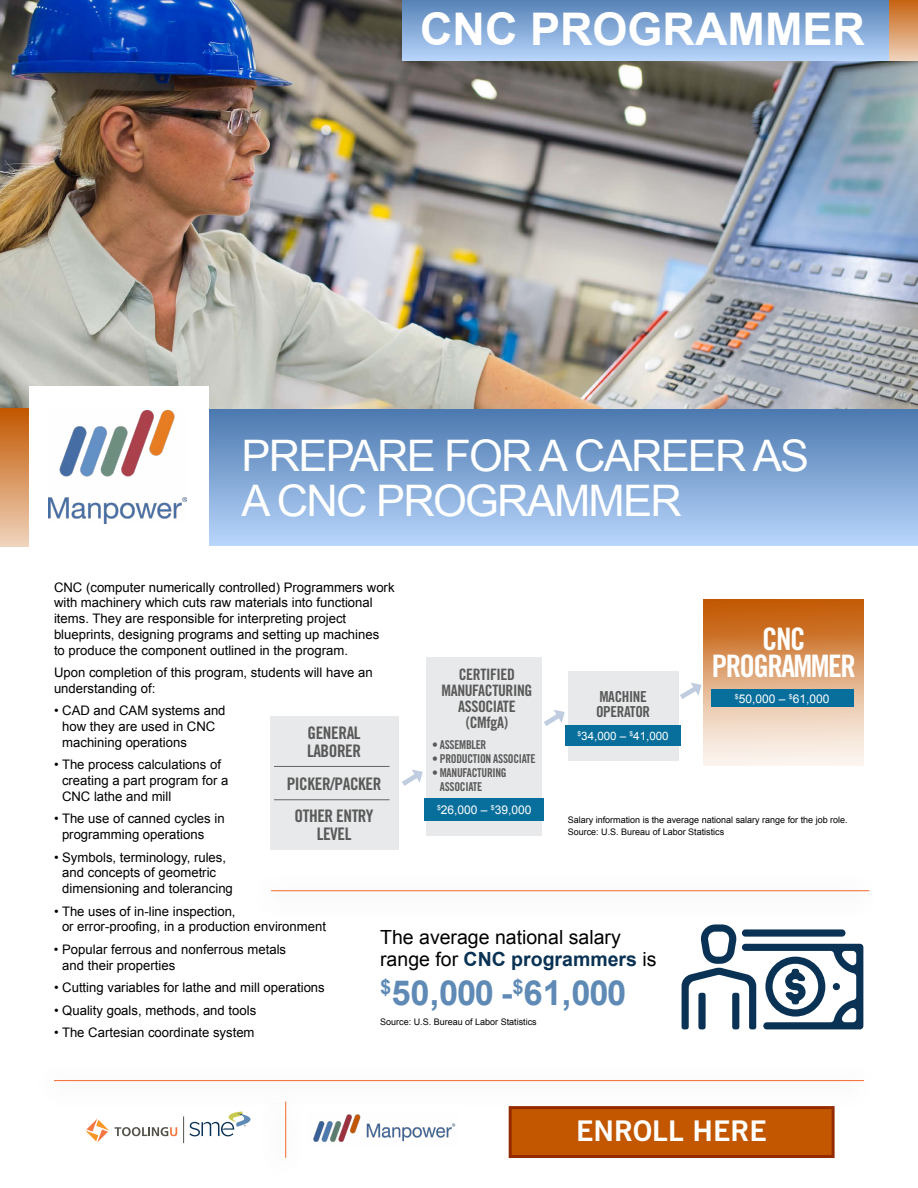
<style>
.page{position:relative;width:918px;height:1188px;background:#fff}
.page>*{position:absolute;margin:0;border:0;box-sizing:border-box;transform-origin:0 0}
.t1{font:700 45px "Arial";color:#fff}
.t2{font:43.5px/45px "Arial";letter-spacing:-.04em;color:#fff}
.t3{font:700 34.5px "Arial";letter-spacing:-.04em;color:#5e8ab5}
.t4{font:30.9px/27.2px "Trade Gothic LT Std Bd Cn 20";letter-spacing:-.05em;color:#fff;text-align:center}
.t5{font:28.5px "Trade Gothic LT Std Bd 2";color:#fff}
.t6{font:19.5px/22.5px "Arial";color:#000}
.t7{font:17.25px/18.1px "Trade Gothic LT Std Bd Cn 20";letter-spacing:-.025em;color:#595959}
.t8{font:15.75px/16.2px "Trade Gothic LT Std Bd Cn 20";letter-spacing:-.025em;color:#595959;text-align:center}
.t9{font:15.15px/15.6px "Trade Gothic LT Std Bd Cn 20";letter-spacing:-.025em;color:#595959}
.t10{font:13.2px/15.8px "Arial";color:#000}
.t11{font:12.15px/13.8px "Trade Gothic LT Std Bd Cn 20";letter-spacing:-.025em;color:#595959;scale:.95 1}
.t12{font:12px "Arial";color:#fff}
.t13{font:11.55px "Arial";color:#fff}
.t14{font:9px/12px "Arial";color:#000}
.s1{font-weight:700;color:#0a3254}
</style>
<div class="page">
<img style="left:0;top:0;width:918px;height:409px">
<div style="left:0;top:409px;width:918px;height:136px;background:linear-gradient(to bottom,#4c79af,#b8d5fb)"></div>
<div style="left:864px;top:0;width:54px;height:60px;background:linear-gradient(to bottom,#c66312,#eed0b8)"></div>
<div style="left:0;top:408px;width:32px;height:138px;background:linear-gradient(to bottom,#c25700,#efd3bb)"></div>
<div style="left:403px;top:0;width:486px;height:60px;background:linear-gradient(to bottom,#5682b6,#b5d3fa)"></div>
<hr style="left:54px;top:1080px;width:810px;height:1px;background:#f47844">
<hr style="left:271px;top:890px;width:598px;height:1px;background:#f47844">
<div style="left:509px;top:1106px;width:326px;height:52px;background:#c25700;border:3px solid #942b00"></div>
<div style="left:29px;top:386px;width:179px;height:188px;background:#fff"></div>
<img style="left:49px;top:411px;width:137px;height:113px">
<svg style="left:682px;top:924px;width:181px;height:105px"></svg>
<div style="left:742px;top:929px;width:103px;height:8px;background:#0a3254;border-radius:3px"></div>
<svg style="left:704px;top:600px;width:160px;height:165px;background:#dea97d"></svg>
<div style="left:568px;top:672px;width:111px;height:89px;background:#e8e9ea"></div>
<svg style="left:680px;top:682px;width:22px;height:17px"></svg>
<svg style="left:398px;top:769px;width:25px;height:21px"></svg>
<svg style="left:544px;top:710px;width:22px;height:21px"></svg>
<div style="left:270px;top:716px;width:128px;height:134px;background:#e8e9ea"></div>
<hr style="left:274px;top:766px;width:116px;height:1px;background:#636466">
<hr style="left:274px;top:799px;width:116px;height:1px;background:#636466">
<div style="left:711px;top:690px;width:143px;height:17px;background:#086e9b"></div>
<div style="left:566px;top:725px;width:115px;height:21px;background:#086e9b"></div>
<svg style="left:85px;top:1119px;width:24px;height:24px"></svg>
<svg style="left:115px;top:1127px;width:62px;height:9px"></svg>
<svg style="left:183px;top:1112px;width:67px;height:31px"></svg>
<hr style="left:285px;top:1102px;width:1px;height:56px;background:#f47844">
<img style="left:313px;top:1114px;width:143px;height:29px">
<div style="left:427px;top:658px;width:115px;height:178px;background:#e8e9ea"></div>
<div style="left:425px;top:798px;width:119px;height:22px;background:#086e9b"></div>
<h1 class="t1" style="left:420px;top:-1px;width:446px">CNC PROGRAMMER</h1>
<h2 class="t2" style="left:242px;top:433px;width:569px">PREPARE FOR A CAREER AS<br>A CNC PROGRAMMER</h2>
<p class="t10" style="left:54px;top:579px;width:342px">CNC (computer numerically controlled) Programmers work with machinery which cuts raw materials into functional items. They are responsible for interpreting project blueprints, designing programs and setting up machines<br>to produce the component outlined in the program.</p>
<p class="t10" style="left:54px;top:665px;width:320px">Upon completion of this program, students will have an understanding of:</p>
<p class="t10" style="left:62px;top:703px;width:165px;text-indent:-8px">• CAD and CAM systems and how they are used in CNC machining operations</p>
<p class="t10" style="left:62px;top:757px;width:168px;text-indent:-8px">• The process calculations of creating a part program for a<br>CNC lathe and mill</p>
<p class="t10" style="left:62px;top:811px;width:164px;text-indent:-8px">• The use of canned cycles in programming operations</p>
<p class="t10" style="left:62px;top:849px;width:172px;text-indent:-8px">• Symbols, terminology, rules, and concepts of geometric dimensioning and tolerancing</p>
<p class="t10" style="left:62px;top:903px;width:266px;text-indent:-8px">• The uses of in-line inspection,<br>or error-proofing, in a production environment</p>
<p class="t10" style="left:62px;top:941px;width:225px;text-indent:-8px">• Popular ferrous and nonferrous metals and their properties</p>
<p class="t10" style="left:54px;top:980px;width:272px">• Cutting variables for lathe and mill operations</p>
<p class="t10" style="left:54px;top:1002px;width:204px">• Quality goals, methods, and tools</p>
<p class="t10" style="left:54px;top:1025px;width:202px">• The Cartesian coordinate system</p>
<h3 class="t4" style="left:712px;top:625px;width:146px">CNC<br>PROGRAMMER</h3>
<p class="t8" style="left:442px;top:666px;width:92px">CERTIFIED<br>MANUFACTURING<br>ASSOCIATE (CMfgA)</p>
<p class="t11" style="left:432px;top:738px;width:59px">• ASSEMBLER</p>
<p class="t11" style="left:432px;top:752px;width:110px">• PRODUCTION ASSOCIATE</p>
<p class="t11" style="left:440px;top:765px;width:72px;text-indent:-8px">• MANUFACTURING<br>ASSOCIATE</p>
<p class="t12" style="left:437px;top:802px;width:96px"><sup>$</sup>26,000 – <sup>$</sup>39,000</p>
<p class="t9" style="left:596px;top:688px;width:56px">MACHINE<br>OPERATOR</p>
<p class="t12" style="left:735px;top:691px;width:96px"><sup>$</sup>50,000 – <sup>$</sup>61,000</p>
<h3 class="t7" style="left:307px;top:724px;width:56px">GENERAL<br>LABORER</h3>
<h3 class="t7" style="left:287px;top:767px;width:96px;line-height:32.2px;text-align:center">PICKER/PACKER<br>OTHER ENTRY</h3>
<h3 class="t7" style="left:317px;top:825px;width:36px">LEVEL</h3>
<p class="t14" style="left:568px;top:814px;width:282px">Salary information is the average national salary range for the job role.<br>Source: U.S. Bureau of Labor Statistics</p>
<p class="t13" style="left:578px;top:728px;width:93px"><sup>$</sup>34,000 – <sup>$</sup>41,000</p>
<h3 class="t6" style="left:380px;top:926px;width:278px">The average national salary range for <span class="s1">CNC programmers</span> is</h3>
<h3 class="t3" style="left:380px;top:971px;width:248px"><sup>$</sup>50,000 -<sup>$</sup>61,000</h3>
<p class="t14" style="left:380px;top:1016px;width:158px">Source: U.S. Bureau of Labor Statistics</p>
<h3 class="t5" style="left:576px;top:1114px;width:192px">ENROLL HERE</h3>
</div>
